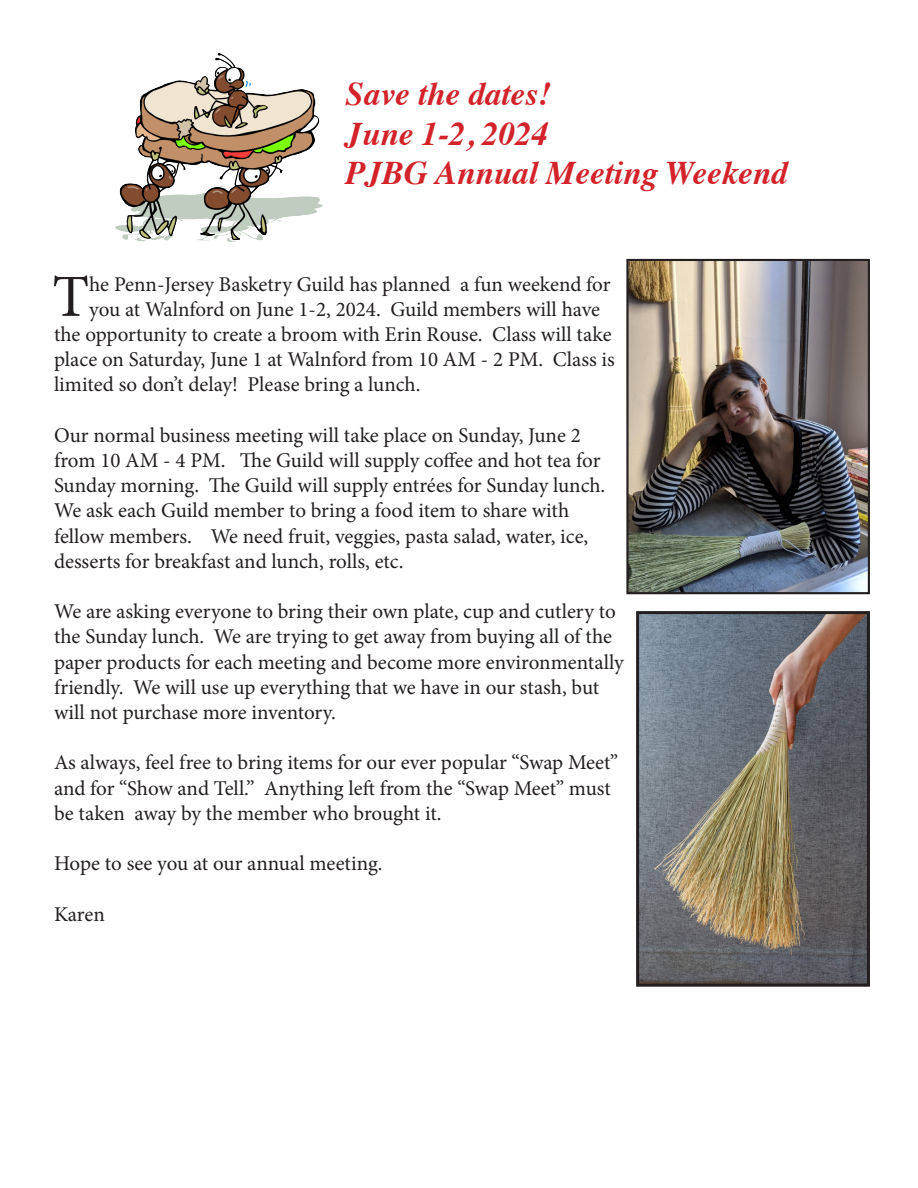
<style>
.page{position:relative;width:918px;height:1188px;background:#fff}
.page>*{position:absolute;margin:0;border:0;box-sizing:border-box;transform-origin:0 0}
.t1{font:59.7px "Minion Pro";color:#231f20}
.t2{font:italic 700 33px "Times";color:#d32229}
.t3{font:21px/25.2px "Minion Pro";letter-spacing:-.005em;color:#231f20}
</style>
<div class="page">
<img style="left:116px;top:54px;width:206px;height:188px">
<img style="left:640px;top:615px;width:226px;height:368px">
<div style="left:636px;top:611px;width:234px;height:376px;border:3px solid #231f20"></div>
<img style="left:629px;top:262px;width:238px;height:329px">
<div style="left:626px;top:259px;width:244px;height:335px;border:2px solid #231f20"></div>
<p class="t2" style="left:346px;top:63px;width:207px">Save the dates!</p>
<p class="t2" style="left:346px;top:103px;width:204px">June 1-2, 2024</p>
<p class="t2" style="left:346px;top:142px;width:444px">PJBG Annual Meeting Weekend</p>
<p class="t1" style="left:52px;top:257px;width:38px">T</p>
<p class="t3" style="left:89px;top:271px;width:523px">he Penn-Jersey Basketry Guild has planned a fun weekend for</p>
<p class="t3" style="left:89px;top:297px;width:513px">you at Walnford on June 1-2, 2024. Guild members will have</p>
<p class="t3" style="left:54px;top:322px;width:559px">the opportunity to create a broom with Erin Rouse. Class will take</p>
<p class="t3" style="left:54px;top:347px;width:562px">place on Saturday, June 1 at Walnford from 10 AM - 2 PM. Class is</p>
<p class="t3" style="left:54px;top:372px;width:368px">limited so don’t delay! Please bring a lunch.</p>
<p class="t3" style="left:54px;top:423px;width:553px">Our normal business meeting will take place on Sunday, June 2 from 10 AM - 4 PM. The Guild will supply coffee and hot tea for Sunday morning. The Guild will supply entrées for Sunday lunch.<br>We ask each Guild member to bring a food item to share with</p>
<p class="t3" style="left:54px;top:523px;width:536px">fellow members. We need fruit, veggies, pasta salad, water, ice,</p>
<p class="t3" style="left:54px;top:549px;width:351px">desserts for breakfast and lunch, rolls, etc.</p>
<p class="t3" style="left:54px;top:599px;width:571px">We are asking everyone to bring their own plate, cup and cutlery to the Sunday lunch. We are trying to get away from buying all of the paper products for each meeting and become more environmentally friendly. We will use up everything that we have in our stash, but</p>
<p class="t3" style="left:54px;top:700px;width:283px">will not purchase more inventory.</p>
<p class="t3" style="left:54px;top:750px;width:566px">As always, feel free to bring items for our ever popular “Swap Meet” and for “Show and Tell.” Anything left from the “Swap Meet” must</p>
<p class="t3" style="left:54px;top:801px;width:389px">be taken away by the member who brought it.</p>
<p class="t3" style="left:54px;top:851px;width:330px">Hope to see you at our annual meeting.</p>
<p class="t3" style="left:54px;top:901px;width:52px">Karen</p>
</div>
